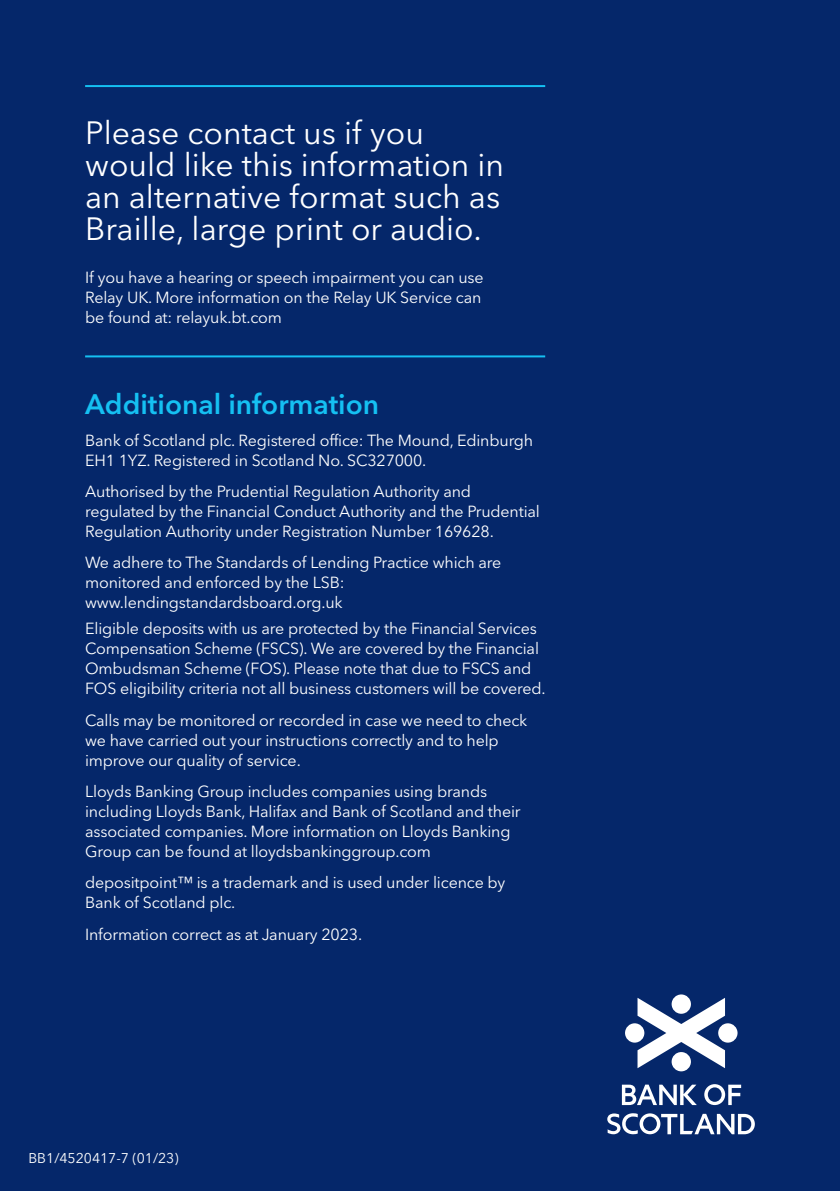
<style>
.page{position:relative;width:840px;height:1191px;background:#fff}
.page>*{position:absolute;margin:0;border:0;box-sizing:border-box;transform-origin:0 0}
.t1{font:32px/32px "Avenir Next LT Pro";color:#fff}
.t2{font:600 28px "Avenir Next LT Pro";color:#15c0f2}
.t3{font:16px/20px "Avenir Next LT Pro";letter-spacing:-.01em;color:#fff}
.t4{font:14px "Avenir Next LT Pro";color:#fff}
</style>
<div class="page">
<div style="left:0;top:0;width:839px;height:1191px;background:#05276a"></div>
<hr style="left:85px;top:355px;width:460px;height:2px;background:#15c0f2">
<hr style="left:85px;top:85px;width:460px;height:2px;background:#15c0f2">
<svg style="left:607px;top:1084px;width:147px;height:50px"></svg>
<svg style="left:637px;top:997px;width:87px;height:71px"></svg>
<div style="left:671px;top:1052px;width:19px;height:19px;background:#fff;border-radius:50%"></div>
<div style="left:717px;top:1023px;width:20px;height:19px;background:#fff;border-radius:50%"></div>
<div style="left:671px;top:994px;width:19px;height:19px;background:#fff;border-radius:50%"></div>
<div style="left:624px;top:1023px;width:20px;height:19px;background:#fff;border-radius:50%"></div>
<p class="t1" style="left:85px;top:117px;width:420px">Please contact us if you would like this information in an alternative format such as<br>Braille, large print or audio.</p>
<p class="t3" style="left:85px;top:267px;width:400px">If you have a hearing or speech impairment you can use<br>Relay UK. More information on the Relay UK Service can be found at: relayuk.bt.com</p>
<p class="t2" style="left:85px;top:387px;width:295px">Additional information</p>
<p class="t3" style="left:85px;top:430px;width:449px">Bank of Scotland plc. Registered office: The Mound, Edinburgh<br>EH1 1YZ. Registered in Scotland No. SC327000.</p>
<p class="t3" style="left:85px;top:481px;width:456px">Authorised by the Prudential Regulation Authority and regulated by the Financial Conduct Authority and the Prudential<br>Regulation Authority under Registration Number 169628.</p>
<p class="t3" style="left:85px;top:553px;width:417px">We adhere to The Standards of Lending Practice which are monitored and enforced by the LSB: www.lendingstandardsboard.org.uk</p>
<p class="t3" style="left:85px;top:618px;width:462px">Eligible deposits with us are protected by the Financial Services Compensation Scheme (FSCS). We are covered by the Financial Ombudsman Scheme (FOS). Please note that due to FSCS and FOS eligibility criteria not all business customers will be covered.</p>
<p class="t3" style="left:85px;top:710px;width:443px">Calls may be monitored or recorded in case we need to check we have carried out your instructions correctly and to help improve our quality of service.</p>
<p class="t3" style="left:85px;top:781px;width:436px">Lloyds Banking Group includes companies using brands including Lloyds Bank, Halifax and Bank of Scotland and their associated companies. More information on Lloyds Banking Group can be found at lloydsbankinggroup.com</p>
<p class="t3" style="left:85px;top:872px;width:421px">depositpoint™ is a trademark and is used under licence by<br>Bank of Scotland plc.</p>
<p class="t3" style="left:85px;top:924px;width:278px">Information correct as at January 2023.</p>
<p class="t4" style="left:28px;top:1149px;width:152px">BB1/4520417-7 (01/23)</p>
</div>
